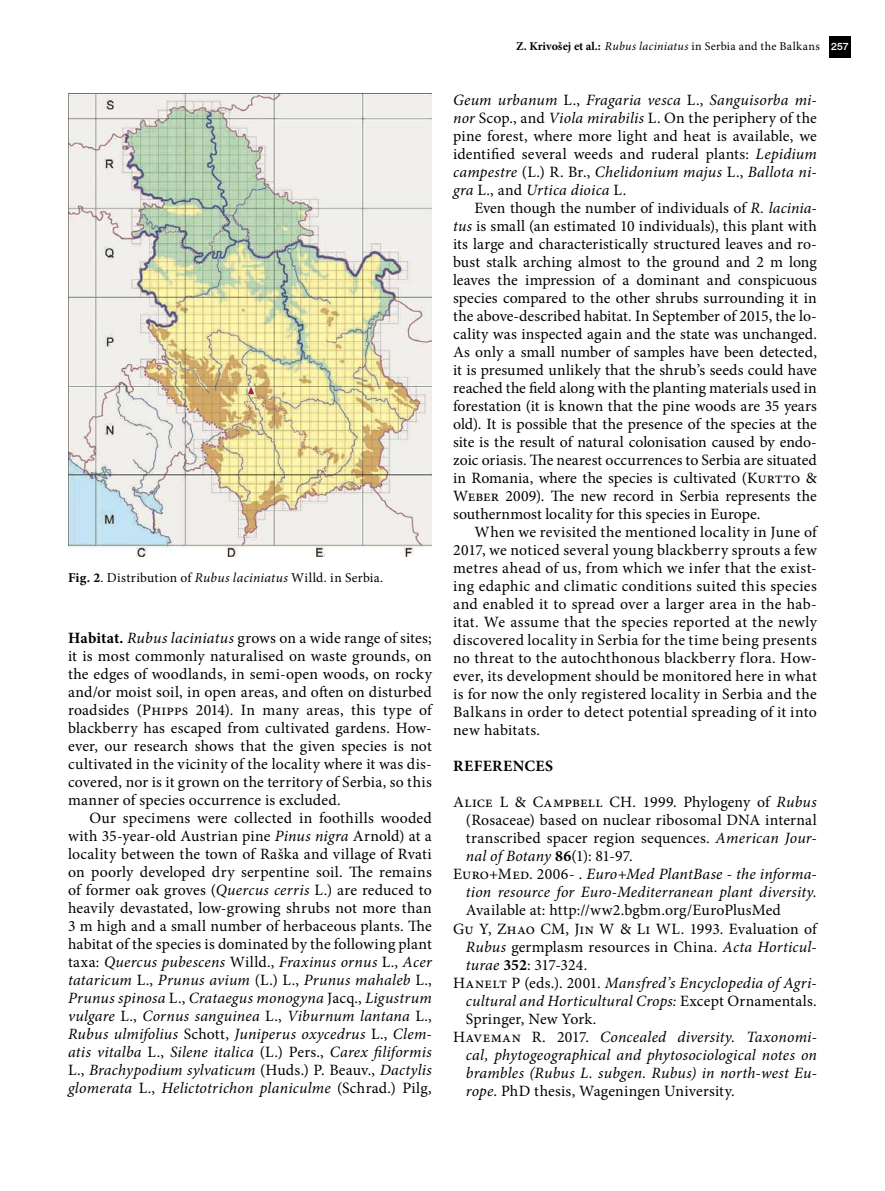
<style>
.page{position:relative;width:885px;height:1191px;background:#fff}
.page>*{position:absolute;margin:0;border:0;box-sizing:border-box;transform-origin:0 0}
.t1{font:15.75px/18px "Minion Pro";letter-spacing:.015em;color:#000;text-align:justify}
.t2{font:italic 15.75px "Minion Pro";letter-spacing:.01em;color:#000}
.t3{font:700 15.75px "Minion Pro";letter-spacing:.025em;color:#000}
.t4{font:13.5px "Minion Pro";letter-spacing:.015em;color:#000}
.t5{font:12px "Minion Pro";letter-spacing:.03em;color:#000}
.s1{font-weight:700}
.s2{font-style:italic}
.s3{font-family:"Swiss 721 BT";font-weight:500;font-size:10.5px;color:#fff}
.s4{font-weight:700;font-style:normal}
.s5{font-style:normal}
</style>
<div class="page">
<div style="left:829px;top:37px;width:21px;height:21px;background:#000"></div>
<img style="left:68px;top:94px;width:364px;height:462px">
<p class="t4" style="left:68px;top:568px;width:317px"><span class="s1">Fig. 2</span>. Distribution of <span class="s2">Rubus laciniatus</span> Willd. in Serbia.</p>
<p class="t1" style="left:68px;top:629px;width:367px"><span class="s1">Habitat.</span> <span class="s2">Rubus laciniatus</span> grows on a wide range of sites; it is most commonly naturalised on waste grounds, on the edges of woodlands, in semi-open woods, on rocky and/or moist soil, in open areas, and often on disturbed roadsides (Phipps 2014). In many areas, this type of blackberry has escaped from cultivated gardens. How&shy;ever, our research shows that the given species is not cultivated in the vicinity of the locality where it was dis&shy;covered, nor is it grown on the territory of Serbia, so this manner of species occurrence is excluded.</p>
<p class="t1" style="left:68px;top:809px;width:365px;text-indent:21px">Our specimens were collected in foothills wooded with 35-year-old Austrian pine <span class="s2">Pinus nigra</span> Arnold) at a locality between the town of Raška and village of Rvati on poorly developed dry serpentine soil. The remains of former oak groves (<span class="s2">Quercus cerris</span> L.) are reduced to heavily devastated, low-growing shrubs not more than 3 m high and a small number of herbaceous plants. The habitat of the species is dominated by the following plant taxa: <span class="s2">Quercus pubescens</span> Willd., <span class="s2">Fraxinus ornus</span> L., <span class="s2">Acer tataricum</span> L., <span class="s2">Prunus avium</span> (L.) L., <span class="s2">Prunus mahaleb</span> L., <span class="s2">Prunus spinosa</span> L., <span class="s2">Crataegus monogyna</span> Jacq., <span class="s2">Ligustrum vulgare</span> L., <span class="s2">Cornus sanguinea</span> L., <span class="s2">Viburnum lantana</span> L<span class="s2">.</span>, <span class="s2">Rubus ulmifolius</span> Schott, <span class="s2">Juniperus oxycedrus</span> L., <span class="s2">Clem&shy;atis vitalba</span> L., <span class="s2">Silene italica</span> (L.) Pers., <span class="s2">Carex filiformis </span>L., <span class="s2">Brachypodium sylvaticum</span> (Huds.) P. Beauv., <span class="s2">Dactylis glomerata</span> L., <span class="s2">Helictotrichon planiculme</span> (Schrad.) Pilg,</p>
<p class="t5" style="left:516px;top:38px;width:334px"><span class="s1">Z. Krivošej et al.:</span> <span class="s2">Rubus laciniatus</span> in Serbia and the Balkans <span class="s3">257</span></p>
<p class="t1" style="left:453px;top:91px;width:365px"><span class="s2">Geum urbanum</span> L., <span class="s2">Fragaria vesca</span> L., <span class="s2">Sanguisorba mi&shy;nor</span> Scop., and <span class="s2">Viola mirabilis</span> L. On the periphery of the pine forest, where more light and heat is available, we identified several weeds and ruderal plants: <span class="s2">Lepidium campestre</span> (L.) R. Br., <span class="s2">Chelidonium majus</span> L., <span class="s2">Ballota ni&shy;gra</span> L., and <span class="s2">Urtica dioica</span> L.</p>
<p class="t1" style="left:453px;top:199px;width:365px;text-indent:21px">Even though the number of individuals of <span class="s2">R. lacinia&shy;tus</span> is small (an estimated 10 individuals), this plant with its large and characteristically structured leaves and ro&shy;bust stalk arching almost to the ground and 2 m long leaves the impression of a dominant and conspicuous species compared to the other shrubs surrounding it in the above-described habitat. In September of 2015, the lo&shy;cality was inspected again and the state was unchanged.<br>As only a small number of samples have been detected, it is presumed unlikely that the shrub’s seeds could have reached the field along with the planting materials used in forestation (it is known that the pine woods are 35 years old). It is possible that the presence of the species at the site is the result of natural colonisation caused by endo&shy;zoic oriasis. The nearest occurrences to Serbia are situated in Romania, where the species is cultivated (Kurtto &amp; Weber 2009). The new record in Serbia represents the southernmost locality for this species in Europe.</p>
<p class="t1" style="left:453px;top:523px;width:366px;text-indent:21px">When we revisited the mentioned locality in June of 2017, we noticed several young blackberry sprouts a few metres ahead of us, from which we infer that the exist&shy;ing edaphic and climatic conditions suited this species and enabled it to spread over a larger area in the hab&shy;itat. We assume that the species reported at the newly discovered locality in Serbia for the time being presents no threat to the autochthonous blackberry flora. How&shy;ever, its development should be monitored here in what is for now the only registered locality in Serbia and the Balkans in order to detect potential spreading of it into new habitats.</p>
<p class="t3" style="left:453px;top:755px;width:101px">REFERENCES</p>
<p class="t1" style="left:453px;top:793px;width:365px">Alice L &amp; Campbell CH. 1999. Phylogeny of <span class="s2">Rubus</span></p>
<p class="t1" style="left:466px;top:811px;width:352px">(Rosaceae) based on nuclear ribosomal DNA internal</p>
<p class="t1" style="left:466px;top:829px;width:352px">transcribed spacer region sequences. <span class="s2">American Jour-</span></p>
<p class="t2" style="left:466px;top:845px;width:168px">nal of Botany <span class="s4">86</span><span class="s5">(1): 81-97.</span></p>
<p class="t2" style="left:453px;top:863px;width:365px"><span class="s5">Euro+Med. 2006- .</span> Euro+Med PlantBase - the informa-</p>
<p class="t2" style="left:466px;top:881px;width:352px">tion resource for Euro-Mediterranean plant diversity.</p>
<p class="t1" style="left:466px;top:901px;width:316px">Available at: http://ww2.bgbm.org/EuroPlusMed</p>
<p class="t1" style="left:453px;top:919px;width:366px">Gu Y, Zhao CM, Jin W &amp; Li WL. 1993. Evaluation of</p>
<p class="t1" style="left:466px;top:937px;width:352px"><span class="s2">Rubus</span> germplasm resources in China. <span class="s2">Acta Horticul-</span></p>
<p class="t1" style="left:466px;top:955px;width:123px"><span class="s2">turae</span> <span class="s1">352</span>: 317-324.</p>
<p class="t2" style="left:453px;top:971px;width:365px"><span class="s5">Hanelt P (eds.). 2001.</span> Mansfred’s Encyclopedia of Agri-</p>
<p class="t2" style="left:466px;top:989px;width:352px">cultural and Horticultural Crops: <span class="s5">Except Ornamentals.</span></p>
<p class="t1" style="left:466px;top:1009px;width:132px">Springer, New York.</p>
<p class="t2" style="left:453px;top:1025px;width:365px"><span class="s5">Haveman R. 2017.</span> Concealed diversity. Taxonomi-</p>
<p class="t2" style="left:466px;top:1043px;width:352px">cal, phytogeographical and phytosociological notes on</p>
<p class="t2" style="left:466px;top:1061px;width:352px">brambles (Rubus L. subgen. Rubus) in north-west Eu-</p>
<p class="t1" style="left:466px;top:1081px;width:270px"><span class="s2">rope</span>. PhD thesis, Wageningen University.</p>
</div>
